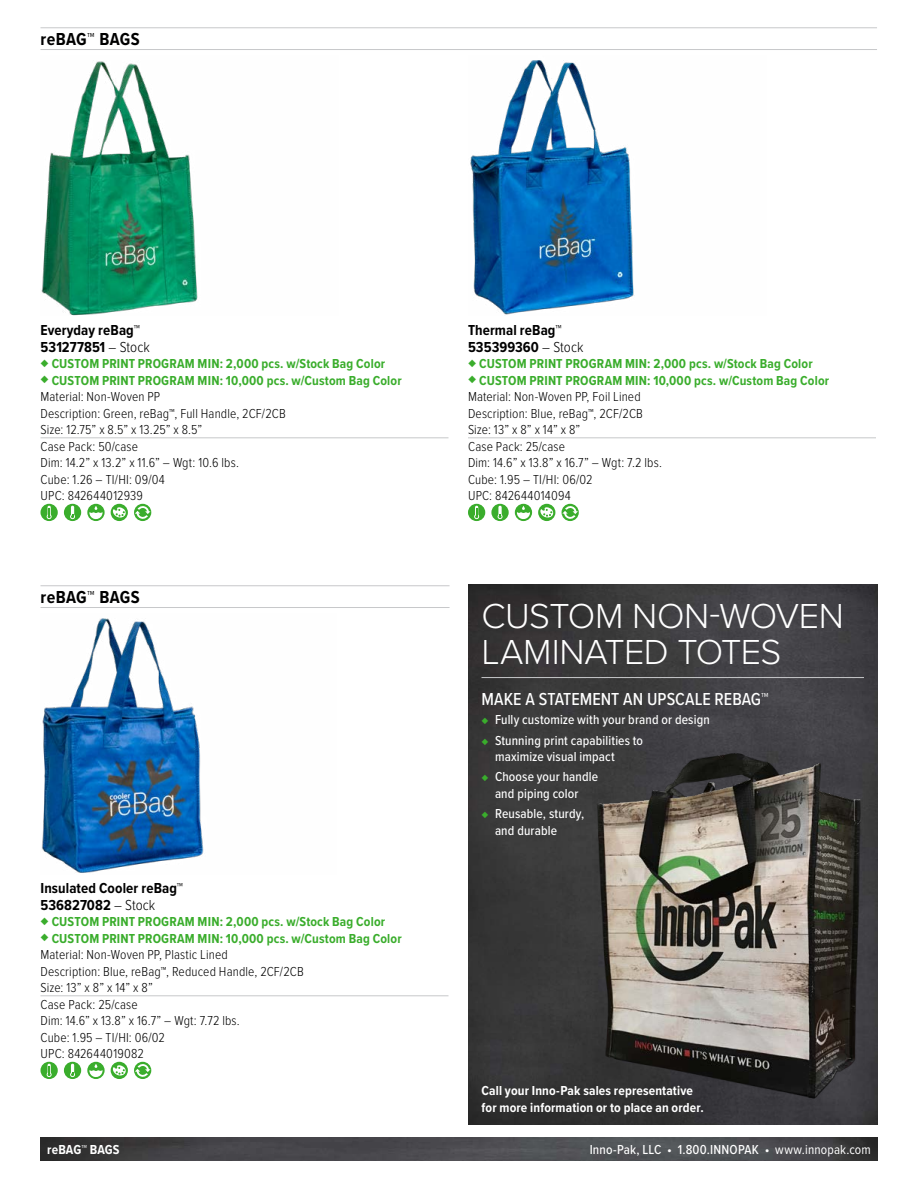
<style>
.page{position:relative;width:918px;height:1188px;background:#fff}
.page>*{position:absolute;margin:0;border:0;box-sizing:border-box;transform-origin:0 0}
.t1{font:300 36px/36px "Proxima Nova";letter-spacing:-.015em;color:#fff}
.t2{font:500 18px "Proxima Nova Cond";color:#fff}
.t3{font:700 18px "Proxima Nova Cond";letter-spacing:.025em;color:#000}
.t4{font:700 15px/16.5px "Proxima Nova Cond";letter-spacing:.005em;color:#000}
.t5{font:300 13.5px/16.5px "Proxima Nova Cond";letter-spacing:.01em;color:#000}
.t6{font:500 13.5px/16.5px "Proxima Nova Cond";letter-spacing:.01em;color:#fff}
.t7{font:700 13.5px "Proxima Nova Cond";letter-spacing:.01em;color:#3aad2c}
.t8{font:700 13.5px/16.5px "Proxima Nova Cond";letter-spacing:.01em;color:#fff}
.s1{font-weight:300}
.s2{color:#3aad2c}
.s3{font-weight:700;color:#3aad2c}
.s4{font-weight:400}
</style>
<div class="page">
<img style="left:40px;top:1138px;width:837px;height:23px">
<img style="left:41px;top:61px;width:157px;height:255px">
<img style="left:41px;top:618px;width:163px;height:255px">
<img style="left:470px;top:60px;width:164px;height:255px">
<hr style="left:40px;top:995px;width:408px;height:1px;background:#c7c8ca">
<div style="left:40px;top:1062px;width:18px;height:17px;background:#3aad2c;border-radius:50%"></div>
<svg style="left:47px;top:1064px;width:5px;height:13px"></svg>
<div style="left:64px;top:1062px;width:17px;height:17px;background:#3aad2c;border-radius:50%"></div>
<svg style="left:70px;top:1064px;width:5px;height:13px"></svg>
<svg style="left:87px;top:1062px;width:18px;height:17px"></svg>
<svg style="left:89px;top:1064px;width:14px;height:14px"></svg>
<div style="left:111px;top:1062px;width:17px;height:17px;background:#3aad2c;border-radius:50%"></div>
<svg style="left:113px;top:1065px;width:13px;height:11px"></svg>
<svg style="left:135px;top:1062px;width:16px;height:17px"></svg>
<hr style="left:40px;top:607px;width:410px;height:1px;background:#c7c8ca">
<hr style="left:40px;top:585px;width:410px;height:1px;background:#c7c8ca">
<hr style="left:468px;top:437px;width:408px;height:1px;background:#c7c8ca">
<div style="left:468px;top:504px;width:17px;height:17px;background:#3aad2c;border-radius:50%"></div>
<svg style="left:474px;top:506px;width:5px;height:13px"></svg>
<div style="left:491px;top:504px;width:18px;height:17px;background:#3aad2c;border-radius:50%"></div>
<svg style="left:498px;top:506px;width:5px;height:13px"></svg>
<div style="left:515px;top:504px;width:17px;height:17px;background:#3aad2c;border-radius:50%"></div>
<svg style="left:517px;top:506px;width:13px;height:14px"></svg>
<div style="left:538px;top:504px;width:17px;height:17px;background:#3aad2c;border-radius:50%"></div>
<svg style="left:540px;top:507px;width:13px;height:11px"></svg>
<svg style="left:562px;top:504px;width:16px;height:17px"></svg>
<hr style="left:40px;top:437px;width:408px;height:1px;background:#c7c8ca">
<div style="left:40px;top:504px;width:18px;height:17px;background:#3aad2c;border-radius:50%"></div>
<svg style="left:47px;top:506px;width:5px;height:13px"></svg>
<div style="left:64px;top:504px;width:17px;height:17px;background:#3aad2c;border-radius:50%"></div>
<svg style="left:70px;top:506px;width:5px;height:13px"></svg>
<svg style="left:87px;top:504px;width:18px;height:17px"></svg>
<svg style="left:89px;top:506px;width:14px;height:14px"></svg>
<div style="left:111px;top:504px;width:17px;height:17px;background:#3aad2c;border-radius:50%"></div>
<svg style="left:113px;top:507px;width:13px;height:11px"></svg>
<svg style="left:135px;top:504px;width:16px;height:17px"></svg>
<hr style="left:40px;top:49px;width:837px;height:1px;background:#c7c8ca">
<hr style="left:40px;top:27px;width:837px;height:1px;background:#c7c8ca">
<img style="left:468px;top:585px;width:410px;height:540px">
<img style="left:594px;top:750px;width:271px;height:355px">
<hr style="left:482px;top:677px;width:382px;height:1px;background:#c7c8ca">
<h2 class="t3" style="left:40px;top:28px;width:101px">reBAG™ BAGS</h2>
<p class="t4" style="left:40px;top:322px;width:111px">Everyday reBag™<br>531277851 <span class="s1">– Stock</span></p>
<p class="t7" style="left:40px;top:356px;width:346px">◆ CUSTOM PRINT PROGRAM MIN: 2,000 pcs. w/Stock Bag Color</p>
<p class="t5" style="left:40px;top:372px;width:363px"><span class="s2">◆</span> <span class="s3">CUSTOM PRINT PROGRAM MIN: 10,000 pcs. w/Custom Bag Color </span>Material: Non-Woven PP<br>Description: Green, reBag™, Full Handle, 2CF/2CB<br>Size: 12.75” x 8.5” x 13.25” x 8.5”<br>Case Pack: 50/case<br>Dim: 14.2” x 13.2” x 11.6” – Wgt: 10.6 lbs.<br>Cube: 1.26 – TI/HI: 09/04<br>UPC: 842644012939</p>
<h2 class="t3" style="left:40px;top:586px;width:101px">reBAG™ BAGS</h2>
<p class="t4" style="left:40px;top:880px;width:144px">Insulated Cooler reBag™<br>536827082 <span class="s1">– Stock</span></p>
<p class="t7" style="left:40px;top:914px;width:346px">◆ CUSTOM PRINT PROGRAM MIN: 2,000 pcs. w/Stock Bag Color</p>
<p class="t5" style="left:40px;top:930px;width:363px"><span class="s2">◆</span> <span class="s3">CUSTOM PRINT PROGRAM MIN: 10,000 pcs. w/Custom Bag Color </span>Material: Non-Woven PP, Plastic Lined<br>Description: Blue, reBag™, Reduced Handle, 2CF/2CB<br>Size: 13” x 8” x 14” x 8”<br>Case Pack: 25/case<br>Dim: 14.6” x 13.8” x 16.7” – Wgt: 7.72 lbs.<br>Cube: 1.95 – TI/HI: 06/02<br>UPC: 842644019082</p>
<p class="t4" style="left:468px;top:322px;width:117px">Thermal reBag™<br>535399360 <span class="s1">– Stock</span></p>
<p class="t7" style="left:468px;top:356px;width:346px">◆ CUSTOM PRINT PROGRAM MIN: 2,000 pcs. w/Stock Bag Color</p>
<p class="t5" style="left:468px;top:372px;width:363px"><span class="s2">◆</span> <span class="s3">CUSTOM PRINT PROGRAM MIN: 10,000 pcs. w/Custom Bag Color<br></span>Material: Non-Woven PP, Foil Lined<br>Description: Blue, reBag™, 2CF/2CB<br>Size: 13” x 8” x 14” x 8”<br>Case Pack: 25/case<br>Dim: 14.6” x 13.8” x 16.7” – Wgt: 7.2 lbs.<br>Cube: 1.95 – TI/HI: 06/02<br>UPC: 842644014094</p>
<h1 class="t1" style="left:482px;top:598px;width:364px">CUSTOM NON-WOVEN<br>LAMINATED TOTES</h1>
<h2 class="t2" style="left:482px;top:686px;width:289px">MAKE A STATEMENT AN UPSCALE REBAG™</h2>
<p class="t6" style="left:482px;top:711px;width:230px"><span class="s2">◆</span> Fully customize with your brand or design</p>
<p class="t6" style="left:495px;top:732px;width:150px;text-indent:-14px"><span class="s2">◆</span> Stunning print capabilities to maximize visual impact</p>
<p class="t6" style="left:482px;top:768px;width:118px;text-align:center"><span class="s2">◆</span> Choose your handle and piping color</p>
<p class="t6" style="left:495px;top:805px;width:91px;text-indent:-14px"><span class="s2">◆</span> Reusable, sturdy, and durable</p>
<p class="t8" style="left:482px;top:1083px;width:224px">Call your Inno-Pak sales representative for more information or to place an order.</p>
<p class="t8" style="left:47px;top:1142px;width:74px">reBAG™ BAGS</p>
<p class="t6" style="left:590px;top:1141px;width:283px">Inno-Pak, LLC • 1.800.INNOPAK • <span class="s4">www.innopak.com</span></p>
</div>
